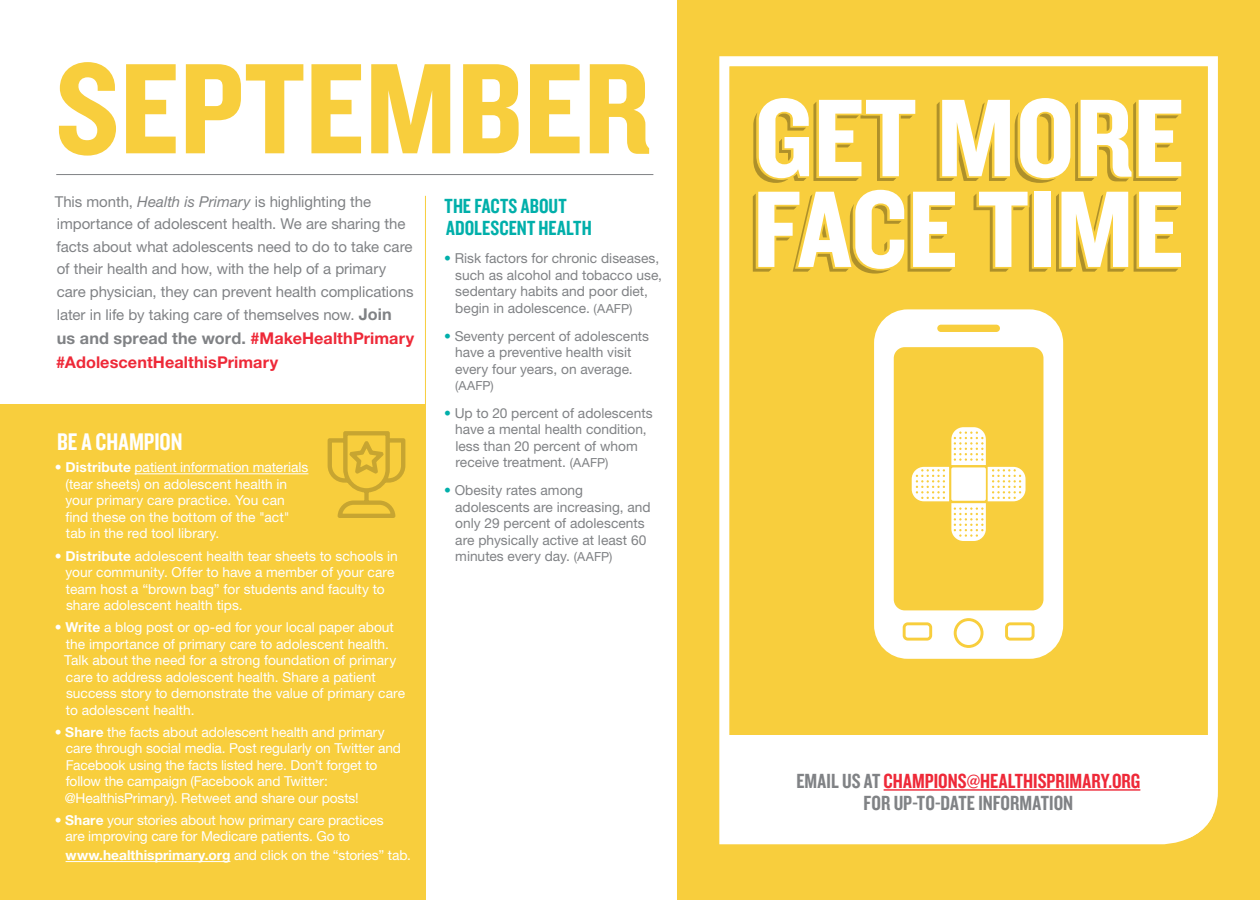
<style>
.page{position:relative;width:1260px;height:900px;background:#fff}
.page>*{position:absolute;margin:0;border:0;box-sizing:border-box;transform-origin:0 0}
.t1{font:133.75px "Knockout HTF50 Welterweight";color:#f8ce3d}
.t2{font:114.75px "Knockout HTF50 Welterweight";color:#fff}
.t3{font:113px "Knockout HTF50 Welterweight";color:#fff}
.t4{font:25px "Knockout HTF49 Liteweight";color:#fff}
.t5{font:21.25px/22.5px "Knockout HTF49 Liteweight";color:#808285;text-align:center}
.t6{font:21.25px/22.5px "Knockout HTF49 Liteweight";letter-spacing:.005em;color:#00afaa}
.t7{font:700 16.25px/23.8px "Helvetica Neue LT Std";letter-spacing:.005em;color:#ee2938}
.t8{font:15px/22.8px "Helvetica Neue LT Std";letter-spacing:-.005em;color:#808285}
.t9{font:13.75px/16.5px "Helvetica Neue LT Std";color:#fff}
.t10{font:13.75px/16.5px "Helvetica Neue LT Std";color:#808285}
.t11{font:12.5px "Helvetica Neue LT Std";color:#808285}
.s1{font-style:italic}
.s2{font-weight:700;font-size:16.25px}
.s3{color:#808285}
.s4{font-weight:700}
.s5{color:#00afaa}
.s6{font-size:12.5px}
.s7{color:#ee2938}
</style>
<div class="page">
<div style="left:0;top:404px;width:425px;height:496px;background:#f8ce3d"></div>
<div style="left:677px;top:0;width:583px;height:900px;background:#f8ce3d"></div>
<svg style="left:719px;top:56px;width:499px;height:789px"></svg>
<hr style="left:56px;top:174px;width:597px;height:1px;background:#808285">
<hr style="left:425px;top:196px;width:1px;height:704px;background:#f8ce3d">
<hr style="left:135px;top:473px;width:173px;height:1px;background:#fff">
<hr style="left:66px;top:861px;width:164px;height:1px;background:#fff">
<svg style="left:327px;top:431px;width:79px;height:87px"></svg>
<hr style="left:884px;top:789px;width:256px;height:2px;background:#ee2938">
<svg style="left:874px;top:309px;width:189px;height:350px"></svg>
<svg style="left:753px;top:102px;width:426px;height:172px"></svg>
<h1 class="t1" style="left:55px;top:39px;width:597px">SEPTEMBER</h1>
<p class="t8" style="left:55px;top:190px;width:360px">This month, <span class="s1">Health is Primary</span> is highlighting the importance of adolescent health. We are sharing the facts about what adolescents need to do to take care of their health and how, with the help of a primary care physician, they can prevent health complications later in life by taking care of themselves now. <span class="s2">Join</span></p>
<p class="t7" style="left:56px;top:326px;width:359px"><span class="s3">us and spread the word.</span> #MakeHealthPrimary #AdolescentHealthisPrimary</p>
<h3 class="t4" style="left:57px;top:429px;width:127px">BE A CHAMPION</h3>
<p class="t9" style="left:66px;top:459px;width:244px;text-indent:-11px"><span class="s4">• Distribute</span> patient information materials (tear sheets) on adolescent health in your primary care practice. You can find these on the bottom of the "act" tab in the red tool library.</p>
<p class="t9" style="left:66px;top:547px;width:334px;text-indent:-11px"><span class="s4">• Distribute</span> adolescent health tear sheets to schools in your community. Offer to have a member of your care team host a “brown bag” for students and faculty to share adolescent health tips.</p>
<p class="t9" style="left:64px;top:619px;width:342px;text-indent:-10px"><span class="s4">• Write</span> a blog post or op-ed for your local paper about the importance of primary care to adolescent health.<br>Talk about the need for a strong foundation of primary care to address adolescent health. Share a patient success story to demonstrate the value of primary care to adolescent health.</p>
<p class="t9" style="left:65px;top:723px;width:338px;text-indent:-10px"><span class="s4">• Share</span> the facts about adolescent health and primary care through social media. Post regularly on Twitter and Facebook using the facts listed here. Don’t forget to follow the campaign (Facebook and Twitter: @HealthisPrimary). Retweet and share our posts!</p>
<p class="t9" style="left:66px;top:812px;width:320px;text-indent:-11px"><span class="s4">• Share</span> your stories about how primary care practices are improving care for Medicare patients. Go to</p>
<p class="t9" style="left:66px;top:847px;width:347px"><span class="s4">www.healthisprimary.org</span> and click on the “stories” tab.</p>
<h3 class="t6" style="left:445px;top:195px;width:149px">THE FACTS ABOUT<br>ADOLESCENT HEALTH</h3>
<p class="t10" style="left:455px;top:250px;width:208px;text-indent:-11px"><span class="s5">•</span> Risk factors for chronic diseases, such as alcohol and tobacco use, sedentary habits and poor diet, begin in adolescence. <span class="s6">(AAFP)</span></p>
<p class="t10" style="left:444px;top:327px;width:207px;text-align:center"><span class="s5">•</span> Seventy percent of adolescents have a preventive health visit every four years, on average.</p>
<p class="t11" style="left:455px;top:378px;width:40px">(AAFP)</p>
<p class="t10" style="left:455px;top:404px;width:199px;text-indent:-11px"><span class="s5">•</span> Up to 20 percent of adolescents have a mental health condition, less than 20 percent of whom receive treatment. <span class="s6">(AAFP)</span></p>
<p class="t10" style="left:455px;top:482px;width:197px;text-indent:-11px"><span class="s5">•</span> Obesity rates among adolescents are increasing, and only 29 percent of adolescents are physically active at least 60 minutes every day. <span class="s6">(AAFP)</span></p>
<h2 class="t2" style="left:754px;top:78px;width:432px">GET MORE</h2>
<h3 class="t3" style="left:753px;top:171px;width:433px">FACE TIME</h3>
<h3 class="t5" style="left:796px;top:770px;width:345px">EMAIL US AT <span class="s7">CHAMPIONS@HEALTHISPRIMARY.ORG<br></span>FOR UP-TO-DATE INFORMATION</h3>
</div>
